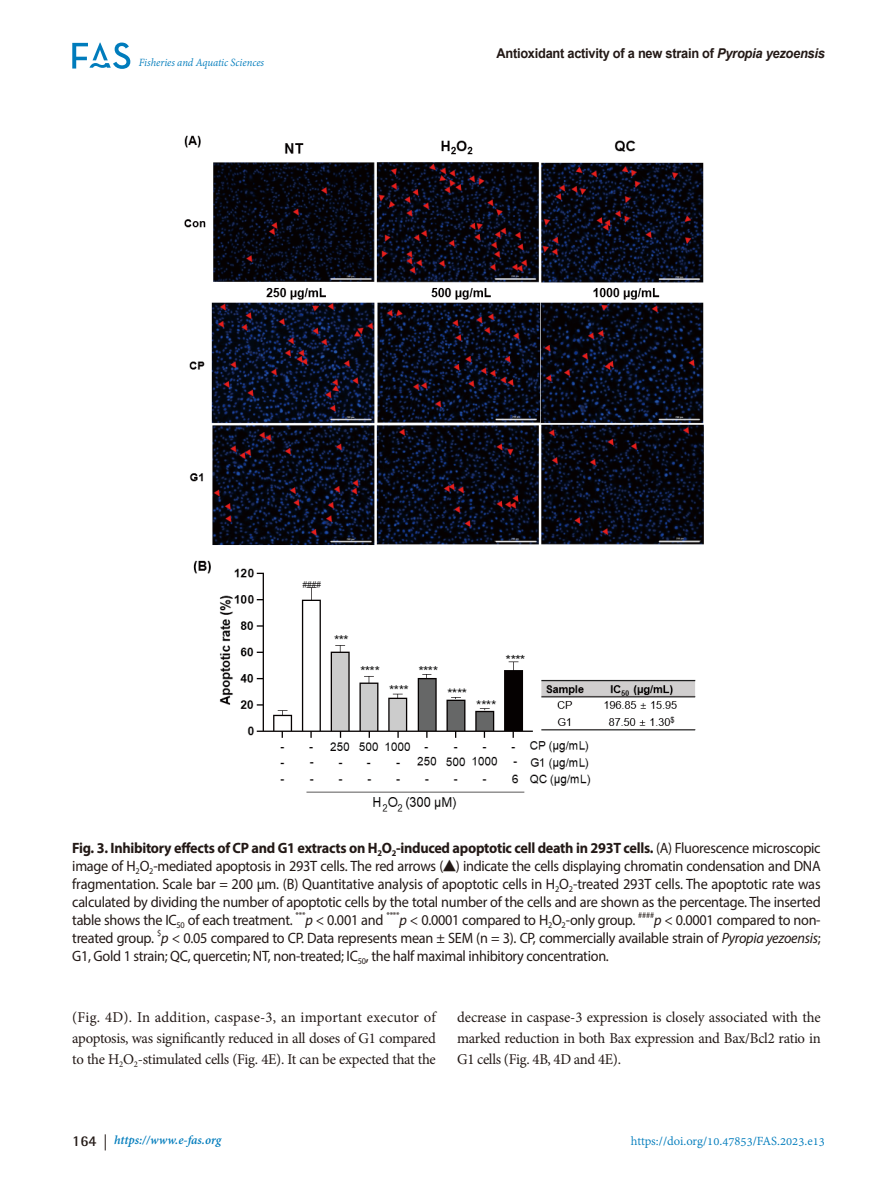
<style>
.page{position:relative;width:893px;height:1191px;background:#fff}
.page>*{position:absolute;margin:0;border:0;box-sizing:border-box;transform-origin:0 0}
.table_title{font:15px/18px "Myriad Pro";letter-spacing:-.02em;color:#231916;text-align:justify;scale:.95 1}
.표준{font:15px/21px "Minion Pro";letter-spacing:-.02em;color:#231916;text-align:justify}
.t1{font:700 13.5px "Arial";letter-spacing:-.02em;color:#231916;scale:.95 1}
.t2{font:13.5px "Adobe Devanagari";color:#007cbc}
.t3{font:italic 700 13.5px "Adobe Devanagari";color:#007cbc}
.t4{font:italic 12px "Adobe Devanagari";letter-spacing:-.005em;color:#007cbc;scale:.95 1}
.table_title-2{font:8.7px "Myriad Pro";color:#231916;scale:.95 1}
.s1{font-style:italic}
.s2{font-weight:700}
.s3{font-family:"Ko Pub Dotum";font-weight:300}
.s4{font-family:"Rotis Semi Sans Std";font-style:normal;font-size:15px;color:#231916}
.s5{font-family:"Helvetica Neue LT Pro";font-weight:400;font-style:normal;font-size:16.05px;color:#231916}
</style>
<div class="page">
<svg style="left:72px;top:43px;width:58px;height:26px"></svg>
<img style="left:184px;top:135px;width:520px;height:410px">
<img style="left:193px;top:560px;width:503px;height:252px">
<p class="t4" style="left:139px;top:56px;width:133px">Fisheries and Aquatic Sciences</p>
<p class="t1" style="left:496px;top:44px;width:347px">Antioxidant activity of a new strain of <span class="s1">Pyropia yezoensis</span></p>
<p class="table_title" style="left:72px;top:838px;width:789px"><span class="s2">Fig. 3. Inhibitory effects of CP and G1 extracts on H</span><sub>2</sub><span class="s2">O</span><sub>2</sub><span class="s2">-induced apoptotic cell death in 293T cells.</span> (A) Fluorescence microscopic image of H<sub>2</sub>O<sub>2</sub>-mediated apoptosis in 293T cells. The red arrows (<span class="s3">▲</span>) indicate the cells displaying chromatin condensation and DNA fragmentation. Scale bar = 200 µm. (B) Quantitative analysis of apoptotic cells in H<sub>2</sub>O<sub>2</sub>-treated 293T cells. The apoptotic rate was calculated by dividing the number of apoptotic cells by the total number of the cells and are shown as the percentage. The inserted table shows the IC<sub>50</sub> of each treatment.</p>
<p class="table_title-2" style="left:296px;top:909px;width:12px">***</p>
<p class="table_title" style="left:305px;top:910px;width:84px"><span class="s1">p</span> &lt; 0.001 and</p>
<p class="table_title-2" style="left:386px;top:909px;width:15px">****</p>
<p class="table_title" style="left:400px;top:910px;width:250px"><span class="s1">p</span> &lt; 0.0001 compared to H<sub>2</sub>O<sub>2</sub>-only group.</p>
<p class="table_title-2" style="left:638px;top:909px;width:18px">####</p>
<p class="table_title" style="left:654px;top:910px;width:177px"><span class="s1">p</span> &lt; 0.0001 compared to non-</p>
<p class="table_title" style="left:72px;top:928px;width:88px">treated group.</p>
<p class="table_title-2" style="left:157px;top:927px;width:6px">$</p>
<p class="table_title" style="left:72px;top:928px;width:789px;text-indent:89px"><span class="s1">p</span> &lt; 0.05 compared to CP. Data represents mean ± SEM (n = 3). CP, commercially available strain of <span class="s1">Pyropia yezoensis</span>;<br>G1, Gold 1 strain; QC, quercetin; NT, non-treated; IC<sub>50</sub>, the half maximal inhibitory concentration.</p>
<p class="표준" style="left:72px;top:1006px;width:365px">(Fig. 4D). In addition, caspase-3, an important executor of apoptosis, was significantly reduced in all doses of G1 compared to the H<sub>2</sub>O<sub>2</sub>-stimulated cells (Fig. 4E). It can be expected that the</p>
<p class="표준" style="left:457px;top:1006px;width:365px">decrease in caspase-3 expression is closely associated with the marked reduction in both Bax expression and Bax/Bcl2 ratio in G1 cells (Fig. 4B, 4D and 4E).</p>
<p class="t3" style="left:72px;top:1132px;width:151px"><span class="s4">164</span> <span class="s5">|</span> https://www.e-fas.org</p>
<p class="t2" style="left:631px;top:1133px;width:196px">https://doi.org/10.47853/FAS.2023.e13</p>
</div>
